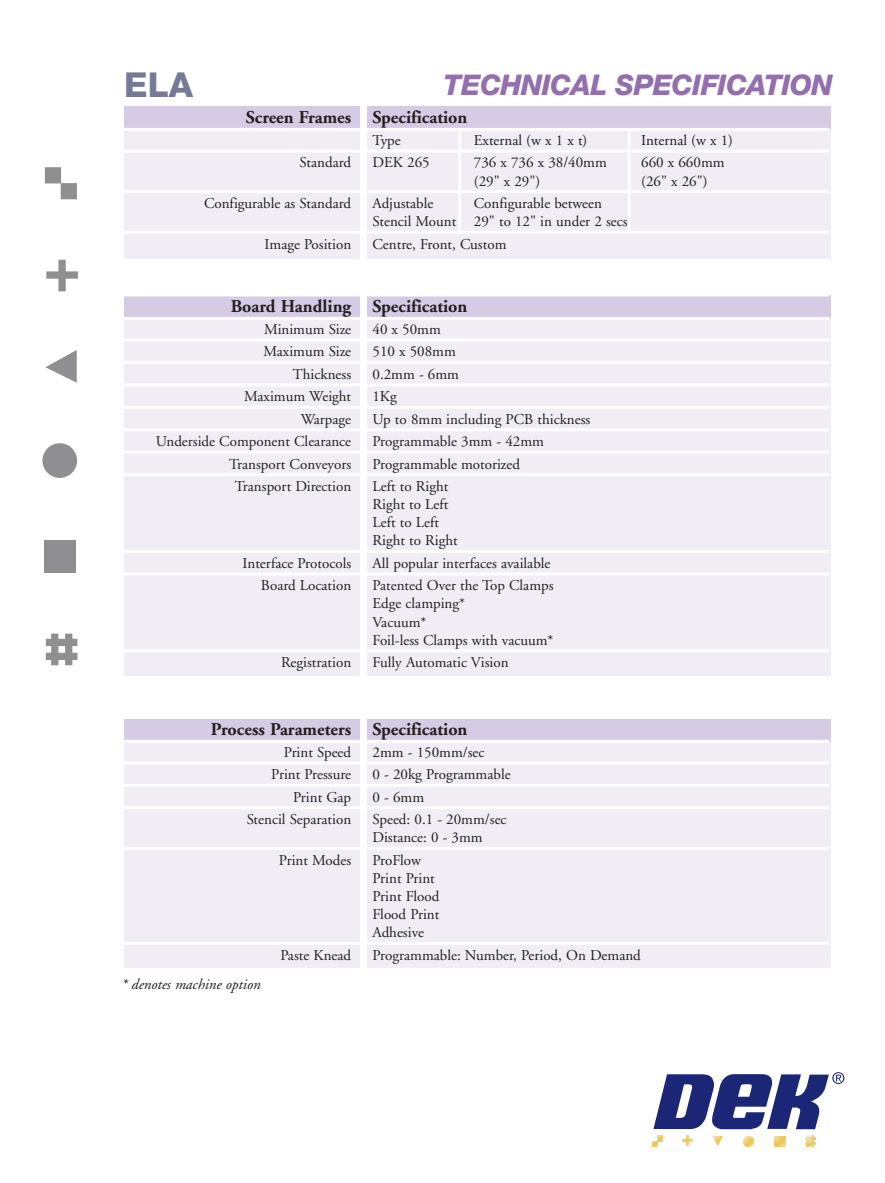
<style>
.page{position:relative;width:885px;height:1183px;background:#fff}
.page>*{position:absolute;margin:0;border:0;box-sizing:border-box;transform-origin:0 0}
.t1{font:800 34.35px "Helvetica Neue";color:#777a97}
.t2{font:italic 800 28.5px "Helvetica Neue";letter-spacing:-.02em;color:#936fb0}
.t3{font:700 18px "Adobe Garamond";color:#231f20}
.t4{font:15px/18.1px "Adobe Garamond";color:#231f20}
.t5{font:italic 15px "Adobe Garamond";color:#231f20}
</style>
<div class="page">
<div style="left:124px;top:722px;width:706px;height:245px;background:#f0edf5"></div>
<div style="left:124px;top:718px;width:706px;height:23px;background:#d6cbe4"></div>
<div style="left:124px;top:110px;width:706px;height:149px;background:#f0edf5"></div>
<div style="left:124px;top:106px;width:706px;height:23px;background:#d6cbe4"></div>
<div style="left:124px;top:299px;width:706px;height:376px;background:#f0edf5"></div>
<div style="left:124px;top:295px;width:706px;height:23px;background:#d6cbe4"></div>
<div style="left:361px;top:101px;width:6px;height:1012px;background:#fff"></div>
<div style="left:44px;top:540px;width:32px;height:33px;background:#8f8f92"></div>
<svg style="left:46px;top:260px;width:32px;height:31px"></svg>
<div style="left:42px;top:443px;width:35px;height:35px;background:#8f8f92;border-radius:50%"></div>
<svg style="left:45px;top:350px;width:32px;height:32px"></svg>
<svg style="left:45px;top:167px;width:32px;height:32px"></svg>
<svg style="left:46px;top:633px;width:31px;height:32px"></svg>
<hr style="left:121px;top:128px;width:708px;height:3px;background:#fff">
<hr style="left:121px;top:149px;width:708px;height:3px;background:#fff">
<hr style="left:121px;top:190px;width:708px;height:3px;background:#fff">
<hr style="left:121px;top:231px;width:708px;height:3px;background:#fff">
<hr style="left:121px;top:293px;width:708px;height:3px;background:#fff">
<hr style="left:121px;top:317px;width:708px;height:3px;background:#fff">
<hr style="left:121px;top:338px;width:708px;height:3px;background:#fff">
<hr style="left:121px;top:361px;width:708px;height:3px;background:#fff">
<hr style="left:121px;top:383px;width:708px;height:3px;background:#fff">
<hr style="left:121px;top:405px;width:708px;height:3px;background:#fff">
<hr style="left:121px;top:428px;width:708px;height:3px;background:#fff">
<hr style="left:121px;top:450px;width:708px;height:3px;background:#fff">
<hr style="left:121px;top:473px;width:708px;height:3px;background:#fff">
<hr style="left:121px;top:550px;width:708px;height:3px;background:#fff">
<hr style="left:121px;top:572px;width:708px;height:3px;background:#fff">
<hr style="left:121px;top:649px;width:708px;height:3px;background:#fff">
<hr style="left:121px;top:739px;width:708px;height:3px;background:#fff">
<hr style="left:121px;top:761px;width:708px;height:3px;background:#fff">
<hr style="left:121px;top:783px;width:708px;height:3px;background:#fff">
<hr style="left:121px;top:806px;width:708px;height:3px;background:#fff">
<hr style="left:121px;top:846px;width:708px;height:3px;background:#fff">
<hr style="left:121px;top:941px;width:708px;height:3px;background:#fff">
<svg style="left:774px;top:1136px;width:11px;height:10px"></svg>
<svg style="left:682px;top:1135px;width:11px;height:10px"></svg>
<svg style="left:742px;top:1135px;width:12px;height:11px"></svg>
<svg style="left:712px;top:1136px;width:10px;height:9px"></svg>
<svg style="left:652px;top:1135px;width:10px;height:11px"></svg>
<svg style="left:805px;top:1135px;width:10px;height:10px"></svg>
<svg style="left:653px;top:1072px;width:191px;height:56px"></svg>
<hr style="left:458px;top:130px;width:3px;height:102px;background:#fff">
<hr style="left:627px;top:130px;width:3px;height:102px;background:#fff">
<h1 class="t1" style="left:124px;top:72px;width:70px">ELA</h1>
<h2 class="t2" style="left:443px;top:74px;width:390px">TECHNICAL SPECIFICATION</h2>
<p class="t3" style="left:246px;top:110px;width:223px">Screen Frames Specification</p>
<p class="t4" style="left:372px;top:132px;width:30px">Type</p>
<p class="t4" style="left:474px;top:132px;width:115px">External (w x 1 x t)</p>
<p class="t4" style="left:641px;top:132px;width:93px">Internal (w x 1)</p>
<p class="t4" style="left:299px;top:155px;width:53px">Standard</p>
<p class="t4" style="left:372px;top:155px;width:59px">DEK 265</p>
<p class="t4" style="left:474px;top:155px;width:134px">736 x 736 x 38/40mm</p>
<p class="t4" style="left:641px;top:155px;width:85px">660 x 660mm</p>
<p class="t4" style="left:474px;top:173px;width:68px">(29" x 29")</p>
<p class="t4" style="left:641px;top:173px;width:68px">(26" x 26")</p>
<p class="t4" style="left:204px;top:195px;width:149px">Configurable as Standard</p>
<p class="t4" style="left:372px;top:195px;width:62px">Adjustable</p>
<p class="t4" style="left:372px;top:195px;width:256px;text-indent:101px">Configurable between<br>Stencil Mount 29" to 12" in under 2 secs</p>
<p class="t4" style="left:264px;top:236px;width:88px">Image Position</p>
<p class="t4" style="left:372px;top:236px;width:135px">Centre, Front, Custom</p>
<p class="t3" style="left:231px;top:298px;width:238px">Board Handling Specification</p>
<p class="t4" style="left:264px;top:321px;width:88px">Minimum Size</p>
<p class="t4" style="left:372px;top:321px;width:70px">40 x 50mm</p>
<p class="t4" style="left:263px;top:344px;width:89px">Maximum Size</p>
<p class="t4" style="left:372px;top:344px;width:85px">510 x 508mm</p>
<p class="t4" style="left:293px;top:366px;width:60px">Thickness</p>
<p class="t4" style="left:372px;top:366px;width:88px">0.2mm - 6mm</p>
<p class="t4" style="left:244px;top:389px;width:109px">Maximum Weight</p>
<p class="t4" style="left:372px;top:389px;width:26px">1Kg</p>
<p class="t4" style="left:301px;top:411px;width:52px">Warpage</p>
<p class="t4" style="left:372px;top:411px;width:219px">Up to 8mm including PCB thickness</p>
<p class="t4" style="left:156px;top:433px;width:197px">Underside Component Clearance</p>
<p class="t4" style="left:372px;top:433px;width:173px">Programmable 3mm - 42mm</p>
<p class="t4" style="left:229px;top:456px;width:123px">Transport Conveyors</p>
<p class="t4" style="left:372px;top:456px;width:149px">Programmable motorized</p>
<p class="t4" style="left:235px;top:478px;width:118px">Transport Direction</p>
<p class="t4" style="left:372px;top:478px;width:87px">Left to Right<br>Right to Left<br>Left to Left<br>Right to Right</p>
<p class="t4" style="left:242px;top:555px;width:110px">Interface Protocols</p>
<p class="t4" style="left:372px;top:555px;width:179px">All popular interfaces available</p>
<p class="t4" style="left:261px;top:577px;width:92px">Board Location</p>
<p class="t4" style="left:372px;top:577px;width:183px">Patented Over the Top Clamps<br>Edge clamping*<br>Vacuum*<br>Foil-less Clamps with vacuum*</p>
<p class="t4" style="left:281px;top:654px;width:72px">Registration</p>
<p class="t4" style="left:372px;top:654px;width:138px">Fully Automatic Vision</p>
<p class="t3" style="left:211px;top:721px;width:258px">Process Parameters Specification</p>
<p class="t4" style="left:284px;top:744px;width:69px">Print Speed</p>
<p class="t4" style="left:372px;top:744px;width:113px">2mm - 150mm/sec</p>
<p class="t4" style="left:271px;top:766px;width:81px">Print Pressure</p>
<p class="t4" style="left:372px;top:766px;width:140px">0 - 20kg Programmable</p>
<p class="t4" style="left:293px;top:789px;width:59px">Print Gap</p>
<p class="t4" style="left:372px;top:789px;width:53px">0 - 6mm</p>
<p class="t4" style="left:247px;top:811px;width:106px">Stencil Separation</p>
<p class="t4" style="left:372px;top:811px;width:136px">Speed: 0.1 - 20mm/sec<br>Distance: 0 - 3mm</p>
<p class="t4" style="left:279px;top:852px;width:74px">Print Modes</p>
<p class="t4" style="left:372px;top:852px;width:68px">ProFlow<br>Print Print<br>Print Flood<br>Flood Print<br>Adhesive</p>
<p class="t4" style="left:280px;top:947px;width:72px">Paste Knead</p>
<p class="t4" style="left:372px;top:947px;width:270px">Programmable: Number, Period, On Demand</p>
<p class="t5" style="left:121px;top:978px;width:141px">* denotes machine option</p>
</div>
